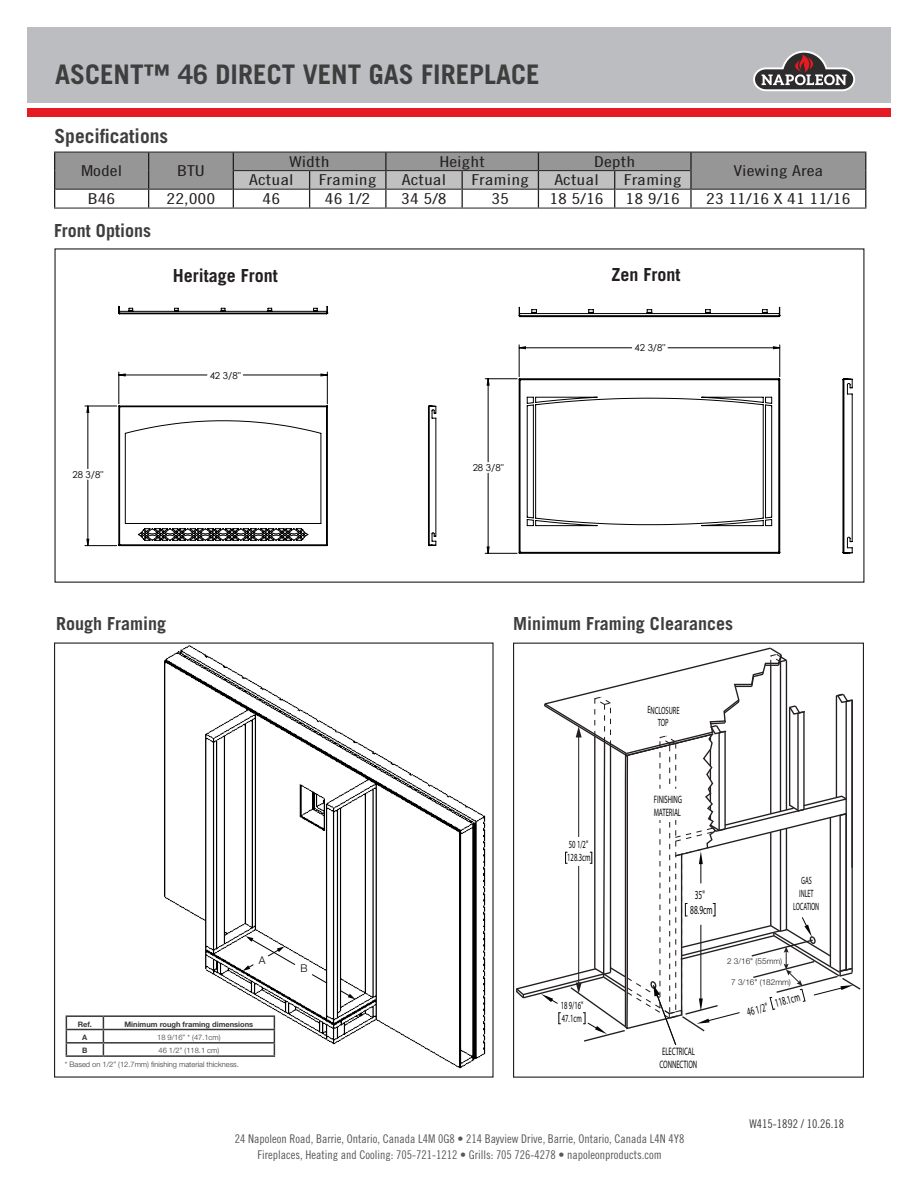
<style>
.page{position:relative;width:918px;height:1188px;background:#fff}
.page>*{position:absolute;margin:0;border:0;box-sizing:border-box;transform-origin:0 0}
.Page_Content_Tilte{font:700 27px "Trade Gothic LT Std";color:#3e3e3f}
.top_page_Fireside_ti{font:700 19.5px "Trade Gothic LT Std";color:#3e3e3f}
.t1{font:700 18px "Trade Gothic LT Std";color:#3e3e3f}
.t2{font:700 18px "Trade Gothic LT Std";color:#231f20}
.t3{font:15px "Trade Gothic LT Std Cn 18";color:#231f20;scale:1.33 1}
.t4{font:12.3px/14.4px "Myriad Pro";color:#040503;text-align:center;scale:.61 1}
.t5{font:12px/16.5px "Trade Gothic LT Std Cn 18";color:#57585a;text-align:center}
.t6{font:12px "Trade Gothic LT Std Cn 18";color:#3e3e3f}
.t7{font:11.85px "Myriad Pro";color:#040503;scale:.6 1}
.t8{font:10.95px/12.8px "Myriad Pro";color:#040503;scale:.61 1}
.t9{font:10.8px/13px "Myriad Pro";color:#040503;scale:.61 1}
.t10{font:10.8px/12.9px "Myriad Pro";color:#040503;scale:.6 1}
.t11{font:10.65px/12.8px "Myriad Pro";color:#040503;text-align:center;scale:.57 1}
.t12{font:300 10.65px "Helvetica Neue";color:#000}
.t13{font:10.5px/12.6px "Myriad Pro";color:#040503;text-align:center;scale:.6 1}
.t14{font:9.6px "Century Gothic";color:#000}
.t15{font:300 8.1px "Helvetica Neue";color:#231f20}
.t16{font:300 7.5px "Helvetica Neue";color:#393637}
.t17{font:700 7.5px "Helvetica Neue";color:#393637}
.t18{font:4.05px "Tahoma";color:#000}
</style>
<div class="page">
<div style="left:27px;top:27px;width:864px;height:76px;background:#bcbdc0"></div>
<svg style="left:753px;top:51px;width:102px;height:40px"></svg>
<div style="left:27px;top:108px;width:864px;height:9px;background:#e51b21"></div>
<hr style="left:54px;top:208px;width:95px;height:1px;background:#231f20">
<hr style="left:149px;top:208px;width:84px;height:1px;background:#231f20">
<hr style="left:233px;top:208px;width:77px;height:1px;background:#231f20">
<hr style="left:310px;top:208px;width:76px;height:1px;background:#231f20">
<hr style="left:386px;top:208px;width:76px;height:1px;background:#231f20">
<hr style="left:462px;top:208px;width:76px;height:1px;background:#231f20">
<hr style="left:538px;top:208px;width:77px;height:1px;background:#231f20">
<hr style="left:615px;top:208px;width:76px;height:1px;background:#231f20">
<hr style="left:691px;top:208px;width:175px;height:1px;background:#231f20">
<svg style="left:54px;top:152px;width:812px;height:56px"></svg>
<div style="left:513px;top:643px;width:351px;height:435px;border:1px solid #231f20"></div>
<hr style="left:69px;top:588px;width:109px;height:1px;background:#000">
<hr style="left:69px;top:292px;width:1px;height:259px;background:#191924">
<hr style="left:69px;top:613px;width:373px;height:1px;background:#191924">
<hr style="left:69px;top:292px;width:373px;height:1px;background:#191924">
<hr style="left:566px;top:292px;width:1px;height:259px;background:#191924">
<hr style="left:327px;top:372px;width:1px;height:32px;background:#000">
<hr style="left:119px;top:372px;width:1px;height:32px;background:#000">
<hr style="left:85px;top:406px;width:32px;height:1px;background:#000">
<hr style="left:85px;top:545px;width:32px;height:1px;background:#000">
<svg style="left:87px;top:374px;width:241px;height:173px"></svg>
<svg style="left:428px;top:406px;width:8px;height:140px"></svg>
<svg style="left:118px;top:306px;width:210px;height:8px"></svg>
<hr style="left:468px;top:583px;width:102px;height:1px;background:#000">
<hr style="left:468px;top:299px;width:1px;height:260px;background:#191924">
<hr style="left:468px;top:608px;width:394px;height:1px;background:#191924">
<hr style="left:468px;top:299px;width:394px;height:1px;background:#191924">
<hr style="left:917px;top:299px;width:1px;height:260px;background:#191924">
<hr style="left:780px;top:345px;width:1px;height:32px;background:#000">
<hr style="left:519px;top:345px;width:1px;height:32px;background:#000">
<hr style="left:485px;top:379px;width:32px;height:1px;background:#000">
<hr style="left:485px;top:553px;width:32px;height:1px;background:#000">
<svg style="left:487px;top:347px;width:293px;height:206px"></svg>
<svg style="left:518px;top:378px;width:262px;height:176px"></svg>
<svg style="left:842px;top:378px;width:11px;height:176px"></svg>
<svg style="left:519px;top:307px;width:261px;height:11px"></svg>
<img style="left:153px;top:642px;width:341px;height:436px">
<svg style="left:340px;top:990px;width:15px;height:9px"></svg>
<svg style="left:243px;top:936px;width:85px;height:48px"></svg>
<hr style="left:66px;top:1015px;width:37px;height:2px;background:#393637">
<hr style="left:103px;top:1015px;width:172px;height:2px;background:#393637">
<hr style="left:66px;top:1029px;width:37px;height:1px;background:#393637">
<hr style="left:103px;top:1029px;width:172px;height:1px;background:#393637">
<hr style="left:66px;top:1042px;width:37px;height:2px;background:#393637">
<svg style="left:66px;top:1017px;width:1px;height:38px"></svg>
<hr style="left:103px;top:1042px;width:172px;height:2px;background:#393637">
<svg style="left:103px;top:1017px;width:1px;height:38px"></svg>
<svg style="left:274px;top:1017px;width:1px;height:38px"></svg>
<hr style="left:66px;top:1055px;width:37px;height:2px;background:#393637">
<hr style="left:103px;top:1055px;width:172px;height:2px;background:#393637">
<svg style="left:516px;top:647px;width:345px;height:398px"></svg>
<p class="Page_Content_Tilte" style="left:55px;top:58px;width:486px">ASCENT™ 46 DIRECT VENT GAS FIREPLACE</p>
<p class="top_page_Fireside_ti" style="left:54px;top:124px;width:115px">Specifications</p>
<p class="t3" style="left:81px;top:162px;width:32px">Model</p>
<p class="t3" style="left:177px;top:162px;width:22px">BTU</p>
<p class="t3" style="left:290px;top:153px;width:32px">Width</p>
<p class="t3" style="left:439px;top:153px;width:36px">Height</p>
<p class="t3" style="left:594px;top:153px;width:32px">Depth</p>
<p class="t3" style="left:249px;top:171px;width:35px">Actual</p>
<p class="t3" style="left:319px;top:171px;width:45px">Framing</p>
<p class="t3" style="left:402px;top:171px;width:35px">Actual</p>
<p class="t3" style="left:471px;top:171px;width:45px">Framing</p>
<p class="t3" style="left:554px;top:171px;width:35px">Actual</p>
<p class="t3" style="left:624px;top:171px;width:45px">Framing</p>
<p class="t3" style="left:733px;top:162px;width:69px">Viewing Area</p>
<p class="t3" style="left:88px;top:190px;width:22px">B46</p>
<p class="t3" style="left:167px;top:190px;width:38px">22,000</p>
<p class="t3" style="left:263px;top:190px;width:15px">46</p>
<p class="t3" style="left:325px;top:190px;width:36px">46 1/2</p>
<p class="t3" style="left:401px;top:190px;width:36px">34 5/8</p>
<p class="t3" style="left:491px;top:190px;width:15px">35</p>
<p class="t3" style="left:549px;top:190px;width:42px">18 5/16</p>
<p class="t3" style="left:626px;top:190px;width:42px">18 9/16</p>
<p class="t3" style="left:706px;top:190px;width:110px">23 11/16 X 41 11/16</p>
<p class="t18" style="left:102px;top:222px;width:4px">1</p>
<p class="t1" style="left:54px;top:220px;width:99px">Front Options</p>
<p class="t2" style="left:173px;top:264px;width:106px">Heritage Front</p>
<p class="t14" style="left:210px;top:368px;width:32px">42 3/8"</p>
<p class="t14" style="left:72px;top:468px;width:32px">28 3/8"</p>
<p class="t1" style="left:56px;top:612px;width:111px">Rough Framing</p>
<p class="t12" style="left:259px;top:952px;width:8px">A</p>
<p class="t17" style="left:78px;top:1018px;width:16px">Ref.</p>
<p class="t17" style="left:124px;top:1018px;width:130px">Minimum rough framing dimensions</p>
<p class="t17" style="left:82px;top:1031px;width:7px">A</p>
<p class="t16" style="left:157px;top:1031px;width:65px">18 9/16” * (47.1cm)</p>
<p class="t17" style="left:82px;top:1045px;width:7px">B</p>
<p class="t16" style="left:159px;top:1044px;width:62px">46 1/2” (118.1 cm)</p>
<p class="t16" style="left:65px;top:1058px;width:176px">* Based on 1/2” (12.7mm) finishing material thickness.</p>
<p class="t12" style="left:301px;top:959px;width:9px">B</p>
<p class="t14" style="left:473px;top:461px;width:32px">28 3/8"</p>
<p class="t2" style="left:612px;top:264px;width:70px">Zen Front</p>
<p class="t14" style="left:634px;top:341px;width:32px">42 3/8"</p>
<p class="t18" style="left:514px;top:615px;width:4px">5</p>
<p class="t1" style="left:513px;top:612px;width:221px">Minimum Framing Clearances</p>
<p class="t13" style="left:648px;top:703px;width:55px;rotate:1deg">ENCLOSURE<br>TOP</p>
<p class="t8" style="left:567px;top:838px;width:40px">50 1/2"<br>128.3cm</p>
<p class="t8" style="left:561px;top:999px;width:39px">18 9/16"<br>47.1cm</p>
<p class="t10" style="left:654px;top:793px;width:48px;rotate:1deg">FINISHING<br>MATERIAL</p>
<p class="t4" style="left:690px;top:888px;width:38px">35"<br>88.9cm</p>
<p class="t11" style="left:794px;top:874px;width:47px;rotate:1deg">GAS<br>INLET<br>LOCATION</p>
<p class="t9" style="left:660px;top:1044px;width:63px;rotate:1deg">ELECTRICAL<br>CONNECTION</p>
<p class="t15" style="left:727px;top:955px;width:57px">2 3/16" (55mm)</p>
<p class="t15" style="left:731px;top:975px;width:61px">7 3/16" (182mm)</p>
<p class="t7" style="left:745px;top:1003px;width:92px;rotate:-14deg">46 1/2" 118.1cm</p>
<p class="t6" style="left:750px;top:1116px;width:96px">W415-1892 / 10.26.18</p>
<p class="t5" style="left:235px;top:1130px;width:451px">24 Napoleon Road, Barrie, Ontario, Canada L4M 0G8 • 214 Bayview Drive, Barrie, Ontario, Canada L4N 4Y8<br>Fireplaces, Heating and Cooling: 705-721-1212 • Grills: 705 726-4278 • napoleonproducts.com</p>
</div>
